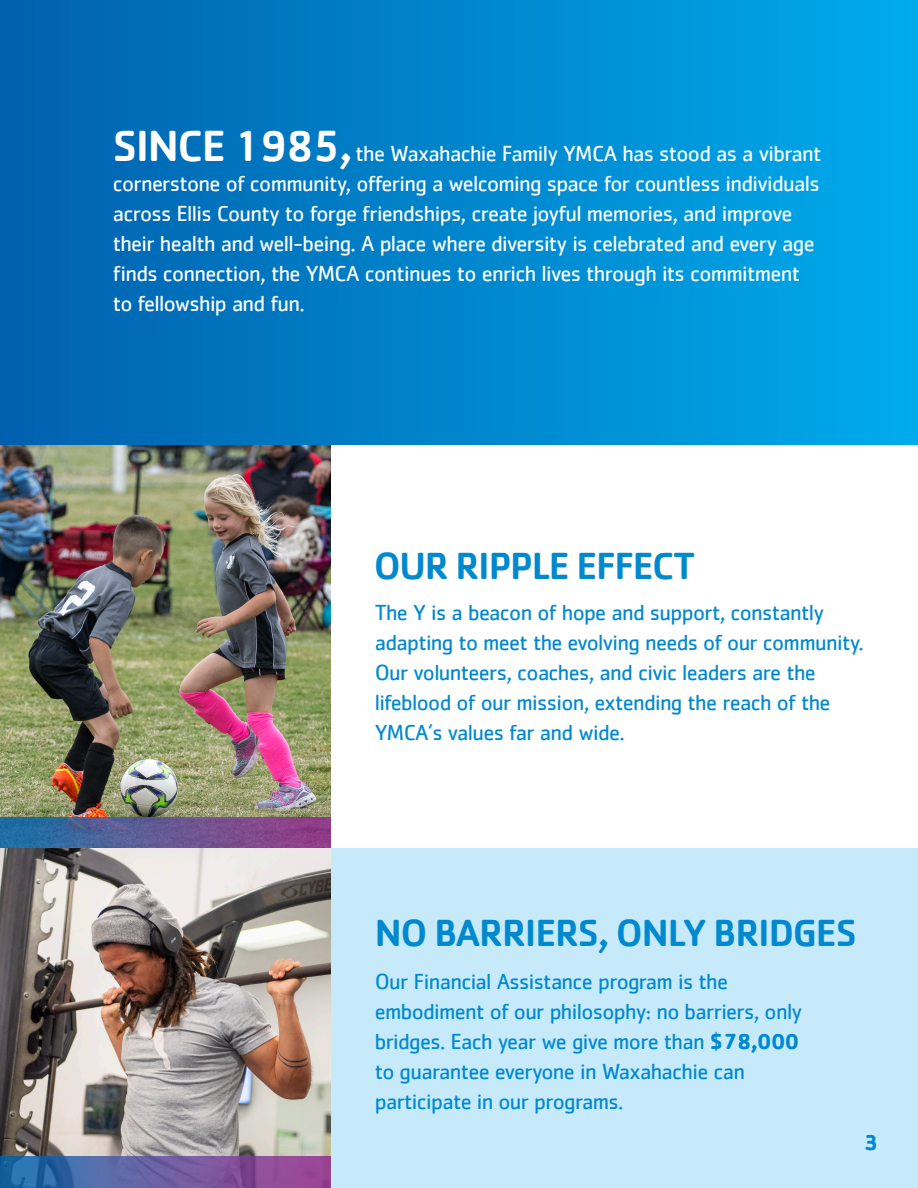
<style>
.page{position:relative;width:918px;height:1188px;background:#fff}
.page>*{position:absolute;margin:0;border:0;box-sizing:border-box;transform-origin:0 0}
.t1{font:500 39px "Cachet";letter-spacing:-.03em;color:#0089cf}
.t2{font:22.5px/30px "Cachet";letter-spacing:-.03em;color:#0089cf}
.t3{font:22.5px/30px "Cachet";letter-spacing:-.03em;color:#fff}
.t4{font:700 22.5px "Cachet";color:#0089cf}
.s1{font-weight:500;font-size:45px}
.s2{font-weight:700}
</style>
<div class="page">
<img style="left:0;top:445px;width:330px;height:373px">
<svg style="left:0;top:818px;width:330px;height:31px;background:#625a95"></svg>
<div style="left:0;top:0;width:918px;height:445px;background:linear-gradient(to right,#0160ad,#00abeb)"></div>
<div style="left:330px;top:849px;width:588px;height:339px;background:#c6eafa"></div>
<img style="left:0;top:849px;width:330px;height:308px">
<svg style="left:0;top:1157px;width:330px;height:31px;background:#645b9f"></svg>
<p class="t3" style="left:113px;top:138px;width:710px"><span class="s1">SINCE 1985,</span> the Waxahachie Family YMCA has stood as a vibrant cornerstone of community, offering a welcoming space for countless individuals across Ellis County to forge friendships, create joyful memories, and improve their health and well-being. A place where diversity is celebrated and every age finds connection, the YMCA continues to enrich lives through its commitment to fellowship and fun.</p>
<p class="t1" style="left:374px;top:542px;width:323px">OUR RIPPLE EFFECT</p>
<p class="t2" style="left:375px;top:597px;width:491px">The Y is a beacon of hope and support, constantly adapting to meet the evolving needs of our community.<br>Our volunteers, coaches, and civic leaders are the lifeblood of our mission, extending the reach of the YMCA’s values far and wide.</p>
<p class="t1" style="left:375px;top:909px;width:484px">NO BARRIERS, ONLY BRIDGES</p>
<p class="t2" style="left:375px;top:966px;width:429px">Our Financial Assistance program is the embodiment of our philosophy: no barriers, only bridges. Each year we give more than <span class="s2">$78,000 </span>to guarantee everyone in Waxahachie can participate in our programs.</p>
<p class="t4" style="left:864px;top:1128px;width:16px">3</p>
</div>
